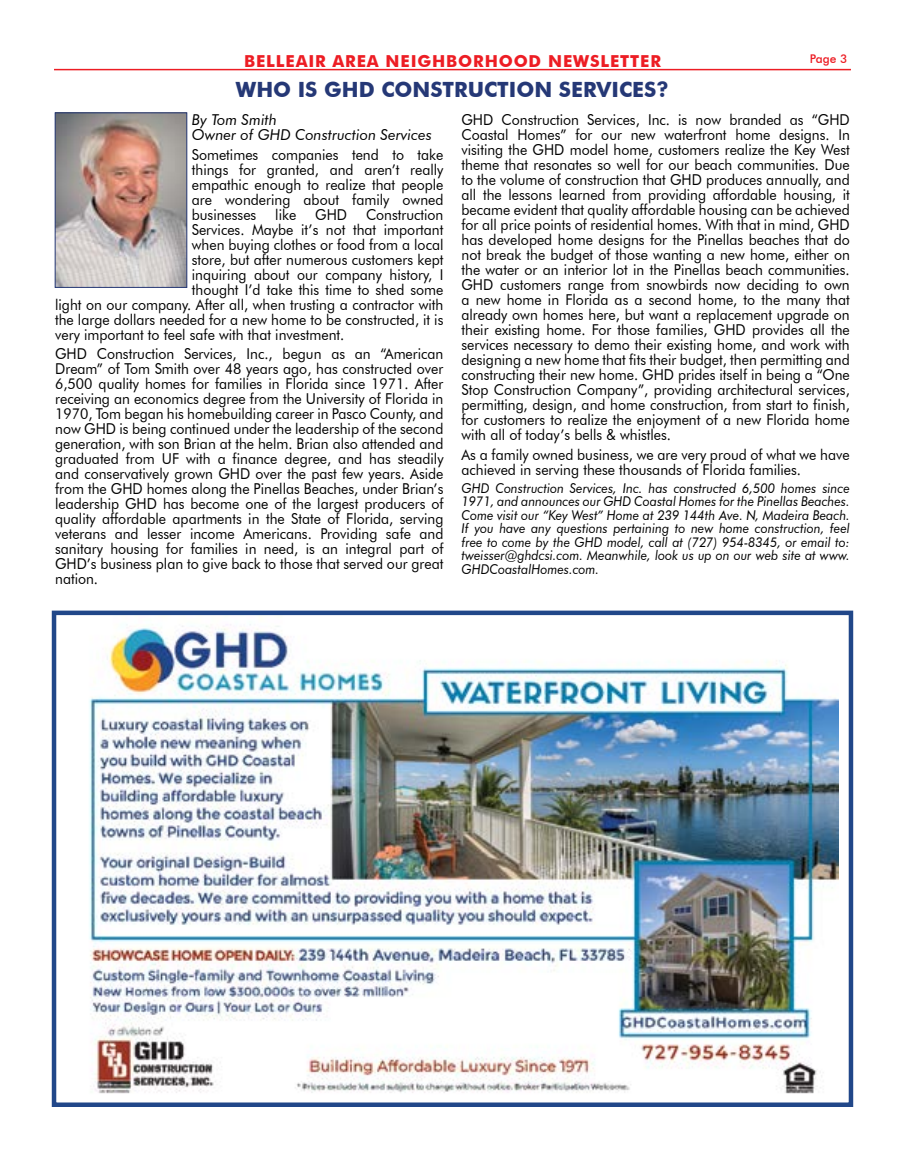
<style>
.page{position:relative;width:905px;height:1161px;background:#fff}
.page>*{position:absolute;margin:0;border:0;box-sizing:border-box;transform-origin:0 0}
.t1{font:700 21px "Futura BT";color:#253876}
.t2{font:700 16.5px "Futura BT";letter-spacing:.05em;color:#ed1d24}
.t3{font:15px/15px "Futura BT";color:#000;text-align:justify;scale:.94 1}
.t4{font:italic 15px/15px "Futura BT";color:#000}
.t5{font:italic 13.5px/13.5px "Futura BT";color:#000;text-align:justify;scale:.94 1}
.t6{font:500 12px "Futura BT";color:#ed1d24}
</style>
<div class="page">
<hr style="left:54px;top:69px;width:796px;height:1px;background:#ed1d24">
<img style="left:89px;top:624px;width:749px;height:470px">
<div style="left:52px;top:611px;width:801px;height:496px;border:4px solid #214789"></div>
<img style="left:57px;top:115px;width:128px;height:171px">
<div style="left:55px;top:113px;width:132px;height:175px;border:1px solid #253876"></div>
<p class="t2" style="left:244px;top:51px;width:418px">BELLEAIR AREA NEIGHBORHOOD NEWSLETTER</p>
<p class="t6" style="left:809px;top:52px;width:39px">Page 3</p>
<h1 class="t1" style="left:236px;top:77px;width:434px">WHO IS GHD CONSTRUCTION SERVICES?</h1>
<p class="t4" style="left:192px;top:113px;width:241px">By Tom Smith<br>Owner of GHD Construction Services</p>
<p class="t3" style="left:192px;top:147px;width:269px">Sometimes companies tend to take things for granted, and aren’t really empathic enough to realize that people are wondering about family owned businesses</p>
<p class="t3" style="left:461px;top:113px;width:414px">GHD Construction Services, Inc. is now branded as “GHD Coastal Homes” for our new waterfront home designs. In visiting the GHD model home, customers realize the Key West theme that resonates so well for our beach communities. Due to the volume of construction that GHD produces annually, and all the lessons learned from providing affordable housing, it became evident that quality affordable housing can be achieved for all price points of residential homes. With that in mind, GHD has developed home designs for the Pinellas beaches that do not break the budget of those wanting a new home, either on the water or an interior lot in the Pinellas beach communities.<br>GHD customers range from snowbirds now deciding to own a new home in Florida as a second home, to the many that already own homes here, but want a replacement upgrade on their existing home. For those families, GHD provides all the services necessary to demo their existing home, and work with designing a new home that fits their budget, then permitting and constructing their new home. GHD prides itself in being a “One Stop Construction Company”, providing architectural services, permitting, design, and home construction, from start to finish, for customers to realize the enjoyment of a new Florida home with all of today’s bells &amp; whistles.</p>
<p class="t3" style="left:461px;top:447px;width:414px">As a family owned business, we are very proud of what we have achieved in serving these thousands of Florida families.</p>
<p class="t5" style="left:461px;top:481px;width:414px">GHD Construction Services, Inc. has constructed 6,500 homes since 1971, and announces our GHD Coastal Homes for the Pinellas Beaches.<br>Come visit our “Key West” Home at 239 144th Ave. N, Madeira Beach.<br>If you have any questions pertaining to new home construction, feel free to come by the GHD model, call at (727) 954-8345, or email to: tweisser@ghdcsi.com. Meanwhile, look us up on our web site at www.<br>GHDCoastalHomes.com.</p>
<p class="t3" style="left:275px;top:207px;width:24px">like</p>
<p class="t3" style="left:315px;top:207px;width:35px">GHD</p>
<p class="t3" style="left:366px;top:207px;width:84px">Construction</p>
<p class="t3" style="left:192px;top:222px;width:269px">Services. Maybe it’s not that important</p>
<p class="t3" style="left:192px;top:237px;width:269px">when buying clothes or food from a local</p>
<p class="t3" style="left:192px;top:252px;width:269px">store, but after numerous customers kept</p>
<p class="t3" style="left:192px;top:267px;width:269px">inquiring about our company history, I</p>
<p class="t3" style="left:192px;top:282px;width:269px">thought I’d take this time to shed some</p>
<p class="t3" style="left:55px;top:297px;width:414px">light on our company. After all, when trusting a contractor with</p>
<p class="t3" style="left:55px;top:312px;width:414px">the large dollars needed for a new home to be constructed, it is</p>
<p class="t3" style="left:55px;top:327px;width:309px">very important to feel safe with that investment.</p>
<p class="t3" style="left:55px;top:346px;width:414px">GHD Construction Services, Inc., begun as an “American Dream” of Tom Smith over 48 years ago, has constructed over 6,500 quality homes for families in Florida since 1971. After receiving an economics degree from the University of Florida in 1970, Tom began his homebuilding career in Pasco County, and now GHD is being continued under the leadership of the second generation, with son Brian at the helm. Brian also attended and graduated from UF with a finance degree, and has steadily and conservatively grown GHD over the past few years. Aside from the GHD homes along the Pinellas Beaches, under Brian’s leadership GHD has become one of the largest producers of quality affordable apartments in the State of Florida, serving veterans and lesser income Americans. Providing safe and sanitary housing for families in need, is an integral part of GHD’s business plan to give back to those that served our great nation.</p>
</div>
